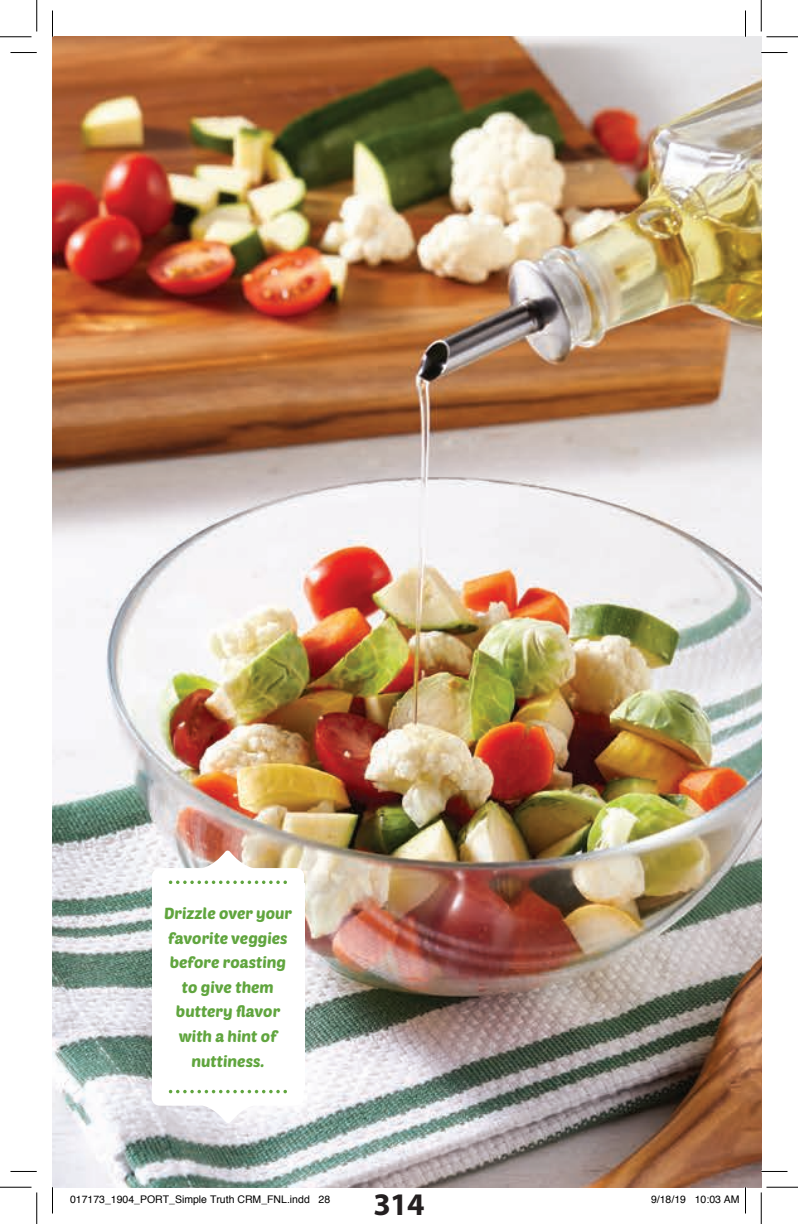
<style>
.page{position:relative;width:798px;height:1224px;background:#fff}
.page>*{position:absolute;margin:0;border:0;box-sizing:border-box;transform-origin:0 0}
.t1{font:700 31.5px "Myriad Pro";color:#231f20}
.t2{font:15.75px/24.5px "Poetsen One";color:#60a53e;text-align:center}
.t3{font:10.5px "Helvetica";color:#000}
</style>
<div class="page">
<img style="left:52px;top:37px;width:709px;height:1149px">
<div style="left:152px;top:883px;width:152px;height:206px;background:#fff"></div>
<svg style="left:152px;top:850px;width:152px;height:34px"></svg>
<svg style="left:152px;top:1089px;width:152px;height:33px"></svg>
<svg style="left:10px;top:52px;width:27px;height:1px"></svg>
<svg style="left:761px;top:52px;width:27px;height:1px"></svg>
<svg style="left:52px;top:10px;width:1px;height:27px"></svg>
<svg style="left:52px;top:1186px;width:1px;height:27px"></svg>
<svg style="left:745px;top:10px;width:1px;height:27px"></svg>
<hr style="left:0;top:36px;width:32px;height:1px;background:#000">
<hr style="left:766px;top:36px;width:32px;height:1px;background:#000">
<hr style="left:0;top:1186px;width:32px;height:1px;background:#000">
<hr style="left:766px;top:1186px;width:32px;height:1px;background:#000">
<hr style="left:36px;top:0;width:1px;height:32px;background:#000">
<hr style="left:36px;top:1192px;width:1px;height:31px;background:#000">
<hr style="left:761px;top:0;width:1px;height:32px;background:#000">
<hr style="left:761px;top:1192px;width:1px;height:31px;background:#000">
<svg style="left:695px;top:1186px;width:51px;height:27px"></svg>
<p class="t2" style="left:164px;top:900px;width:130px">Drizzle over your favorite veggies before roasting to give them buttery flavor with a hint of nuttiness.</p>
<h1 class="t1" style="left:373px;top:1186px;width:53px">314</h1>
<p class="t3" style="left:70px;top:1190px;width:262px">017173_1904_PORT_Simple Truth CRM_FNL.indd 28</p>
<p class="t3" style="left:651px;top:1190px;width:90px">9/18/19 10:03 AM</p>
</div>
